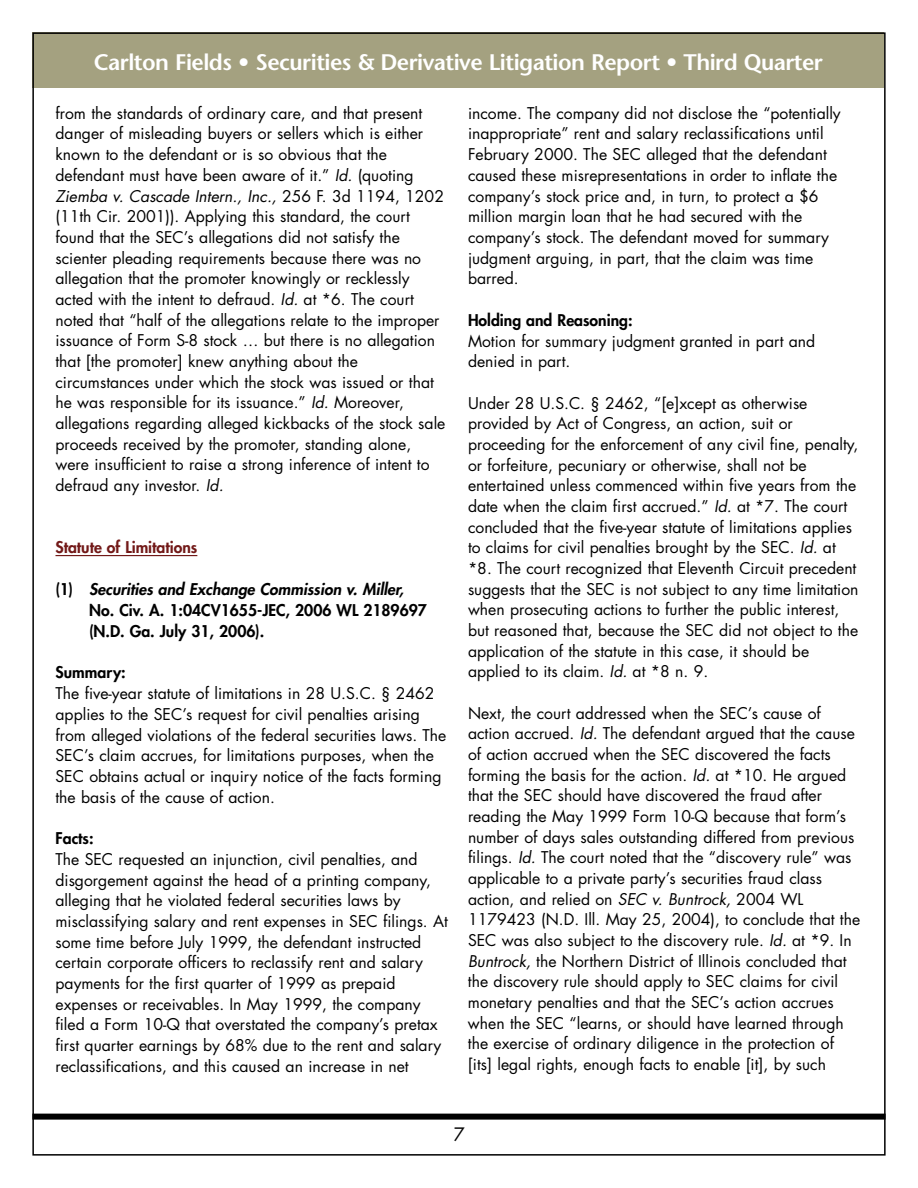
<style>
.page{position:relative;width:918px;height:1188px;background:#fff}
.page>*{position:absolute;margin:0;border:0;box-sizing:border-box;transform-origin:0 0}
.t1{font:600 22.5px "Stone Sans";letter-spacing:-.025em;color:#fff}
.t2{font:18px "Futura";color:#000}
.t3{font:15.75px/20.7px "Futura";color:#000}
.t4{font:800 15.75px/21px "Futura";color:#000}
.t5{font:800 15.75px "Futura";color:#721918}
.s1{font-style:italic}
</style>
<div class="page">
<div style="left:32px;top:32px;width:852px;height:56px;background:#a4a180"></div>
<div style="left:32px;top:1114px;width:854px;height:6px;background:#000"></div>
<hr style="left:56px;top:555px;width:141px;height:1px;background:#721918">
<h1 class="t1" style="left:94px;top:53px;width:731px">Carlton Fields • Securities &amp; Derivative Litigation Report • Third Quarter</h1>
<p class="t3" style="left:55px;top:104px;width:391px">from the standards of ordinary care, and that present danger of misleading buyers or sellers which is either known to the defendant or is so obvious that the defendant must have been aware of it.” <span class="s1">Id.</span> (quoting <span class="s1">Ziemba v. Cascade Intern., Inc.,</span> 256 F. 3d 1194, 1202 (11th Cir. 2001)). Applying this standard, the court found that the SEC’s allegations did not satisfy the scienter pleading requirements because there was no allegation that the promoter knowingly or recklessly acted with the intent to defraud. <span class="s1">Id.</span> at *6. The court noted that “half of the allegations relate to the improper issuance of Form S-8 stock … but there is no allegation that [the promoter] knew anything about the circumstances under which the stock was issued or that he was responsible for its issuance.” <span class="s1">Id.</span> Moreover, allegations regarding alleged kickbacks of the stock sale proceeds received by the promoter, standing alone, were insufficient to raise a strong inference of intent to defraud any investor. <span class="s1">Id.</span></p>
<p class="t5" style="left:56px;top:540px;width:143px">Statute of Limitations</p>
<p class="t4" style="left:89px;top:580px;width:339px;text-indent:-34px">(1) <span class="s1">Securities and Exchange Commission v. Miller,<br></span>No. Civ. A. 1:04CV1655-JEC, 2006 WL 2189697 (N.D. Ga. July 31, 2006).</p>
<p class="t4" style="left:55px;top:663px;width:72px">Summary:</p>
<p class="t3" style="left:55px;top:684px;width:392px">The five-year statute of limitations in 28 U.S.C. § 2462 applies to the SEC’s request for civil penalties arising from alleged violations of the federal securities laws. The SEC’s claim accrues, for limitations purposes, when the SEC obtains actual or inquiry notice of the facts forming the basis of the cause of action.</p>
<p class="t4" style="left:56px;top:829px;width:40px">Facts:</p>
<p class="t3" style="left:56px;top:850px;width:394px">The SEC requested an injunction, civil penalties, and disgorgement against the head of a printing company, alleging that he violated federal securities laws by misclassifying salary and rent expenses in SEC filings. At some time before July 1999, the defendant instructed certain corporate officers to reclassify rent and salary payments for the first quarter of 1999 as prepaid expenses or receivables. In May 1999, the company filed a Form 10-Q that overstated the company’s pretax first quarter earnings by 68% due to the rent and salary reclassifications, and this caused an increase in net</p>
<p class="t3" style="left:468px;top:104px;width:374px">income. The company did not disclose the “potentially inappropriate” rent and salary reclassifications until February 2000. The SEC alleged that the defendant caused these misrepresentations in order to inflate the company’s stock price and, in turn, to protect a $6 million margin loan that he had secured with the company’s stock. The defendant moved for summary judgment arguing, in part, that the claim was time barred.</p>
<p class="t4" style="left:468px;top:311px;width:166px">Holding and Reasoning:</p>
<p class="t3" style="left:468px;top:332px;width:349px">Motion for summary judgment granted in part and denied in part.</p>
<p class="t3" style="left:468px;top:394px;width:392px">Under 28 U.S.C. § 2462, “[e]xcept as otherwise provided by Act of Congress, an action, suit or proceeding for the enforcement of any civil fine, penalty, or forfeiture, pecuniary or otherwise, shall not be entertained unless commenced within five years from the date when the claim first accrued.” <span class="s1">Id.</span> at *7. The court concluded that the five-year statute of limitations applies to claims for civil penalties brought by the SEC. <span class="s1">Id.</span> at *8. The court recognized that Eleventh Circuit precedent suggests that the SEC is not subject to any time limitation when prosecuting actions to further the public interest, but reasoned that, because the SEC did not object to the application of the statute in this case, it should be applied to its claim. <span class="s1">Id.</span> at *8 n. 9.</p>
<p class="t3" style="left:468px;top:704px;width:394px">Next, the court addressed when the SEC’s cause of action accrued. <span class="s1">Id.</span> The defendant argued that the cause of action accrued when the SEC discovered the facts forming the basis for the action. <span class="s1">Id.</span> at *10. He argued that the SEC should have discovered the fraud after reading the May 1999 Form 10-Q because that form’s number of days sales outstanding differed from previous filings. <span class="s1">Id.</span> The court noted that the “discovery rule” was applicable to a private party’s securities fraud class action, and relied on <span class="s1">SEC v. Buntrock,</span> 2004 WL 1179423 (N.D. Ill. May 25, 2004), to conclude that the SEC was also subject to the discovery rule. <span class="s1">Id.</span> at *9. In <span class="s1">Buntrock,</span> the Northern District of Illinois concluded that the discovery rule should apply to SEC claims for civil monetary penalties and that the SEC’s action accrues when the SEC “learns, or should have learned through the exercise of ordinary diligence in the protection of [its] legal rights, enough facts to enable [it], by such</p>
<p class="t2" style="left:454px;top:1126px;width:13px">7</p>
</div>
